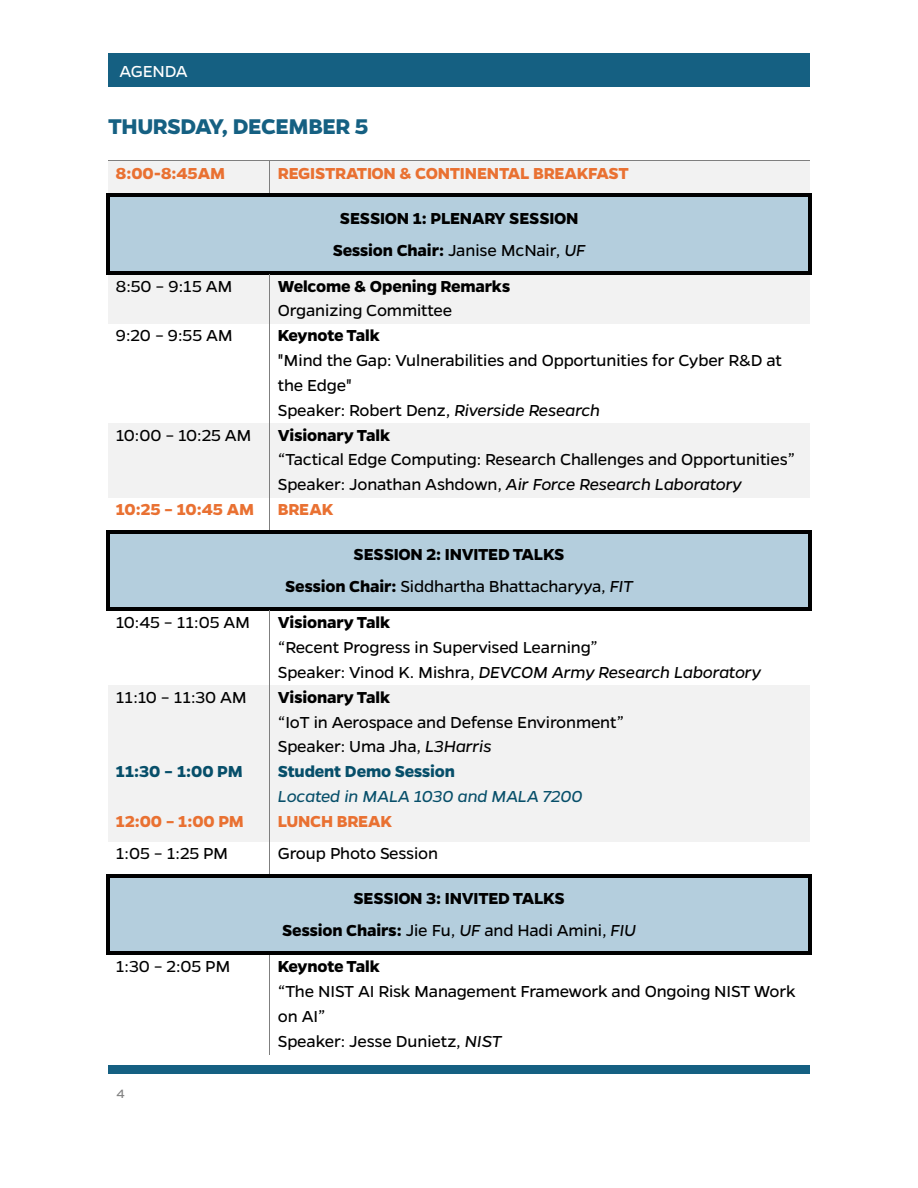
<style>
.page{position:relative;width:918px;height:1188px;background:#fff}
.page>*{position:absolute;margin:0;border:0;box-sizing:border-box;transform-origin:0 0}
.t1{font:700 24.15px "Gentona";letter-spacing:-.02em;color:#156082}
.t2{font:18px/24.9px "Gentona";letter-spacing:-.01em;color:#000}
.t3{font:700 18px/32.4px "Gentona";letter-spacing:-.015em;color:#000;text-align:center}
.t4{font:700 18px "Gentona";letter-spacing:-.01em;color:#e97132}
.t5{font:700 18px "Gentona";letter-spacing:-.01em;color:#074f6a}
.t6{font:italic 18px "Gentona";letter-spacing:-.01em;color:#074f6a}
.t7{font:18px "Gentona";letter-spacing:-.02em;color:#fff}
.t8{font:13.65px "Gentona";color:#808080}
.s1{font-weight:400}
.s2{font-weight:400;font-style:italic}
.s3{font-style:italic}
</style>
<div class="page">
<div style="left:108px;top:1065px;width:351px;height:9px;background:#156082"></div>
<div style="left:459px;top:1065px;width:351px;height:9px;background:#156082"></div>
<div style="left:108px;top:53px;width:702px;height:34px;background:#156082"></div>
<div style="left:108px;top:161px;width:162px;height:33px;background:#f2f2f2"></div>
<div style="left:270px;top:161px;width:540px;height:33px;background:#f2f2f2"></div>
<hr style="left:108px;top:161px;width:162px;height:1px;background:#7f7f7f">
<hr style="left:271px;top:161px;width:539px;height:1px;background:#7f7f7f">
<hr style="left:270px;top:161px;width:1px;height:33px;background:#7f7f7f">
<div style="left:116px;top:197px;width:686px;height:42px;background:#b4cedd"></div>
<div style="left:116px;top:239px;width:686px;height:32px;background:#b4cedd"></div>
<svg style="left:106px;top:194px;width:7px;height:3px"></svg>
<hr style="left:113px;top:194px;width:157px;height:1px;background:#000">
<hr style="left:113px;top:196px;width:157px;height:1px;background:#000">
<hr style="left:273px;top:194px;width:535px;height:1px;background:#000">
<hr style="left:273px;top:196px;width:535px;height:1px;background:#000">
<hr style="left:108px;top:197px;width:1px;height:74px;background:#000">
<hr style="left:106px;top:197px;width:1px;height:74px;background:#000">
<hr style="left:810px;top:197px;width:1px;height:74px;background:#000">
<hr style="left:808px;top:197px;width:1px;height:74px;background:#000">
<div style="left:108px;top:274px;width:162px;height:50px;background:#f2f2f2"></div>
<div style="left:270px;top:274px;width:540px;height:50px;background:#f2f2f2"></div>
<svg style="left:106px;top:271px;width:7px;height:3px"></svg>
<hr style="left:113px;top:271px;width:157px;height:1px;background:#000">
<hr style="left:113px;top:273px;width:157px;height:1px;background:#000">
<hr style="left:273px;top:271px;width:535px;height:1px;background:#000">
<hr style="left:273px;top:273px;width:535px;height:1px;background:#000">
<hr style="left:270px;top:274px;width:1px;height:50px;background:#7f7f7f">
<hr style="left:270px;top:324px;width:1px;height:99px;background:#7f7f7f">
<div style="left:108px;top:423px;width:162px;height:75px;background:#f2f2f2"></div>
<div style="left:270px;top:423px;width:540px;height:75px;background:#f2f2f2"></div>
<hr style="left:270px;top:423px;width:1px;height:75px;background:#7f7f7f">
<hr style="left:270px;top:498px;width:1px;height:32px;background:#7f7f7f">
<div style="left:116px;top:534px;width:686px;height:41px;background:#b4cedd"></div>
<div style="left:116px;top:575px;width:686px;height:32px;background:#b4cedd"></div>
<svg style="left:106px;top:530px;width:7px;height:4px"></svg>
<hr style="left:113px;top:530px;width:157px;height:1px;background:#000">
<hr style="left:113px;top:532px;width:157px;height:2px;background:#000">
<svg style="left:270px;top:530px;width:3px;height:4px"></svg>
<hr style="left:273px;top:530px;width:535px;height:1px;background:#000">
<hr style="left:273px;top:532px;width:535px;height:2px;background:#000">
<svg style="left:808px;top:530px;width:3px;height:4px"></svg>
<hr style="left:108px;top:534px;width:1px;height:73px;background:#000">
<hr style="left:106px;top:534px;width:1px;height:73px;background:#000">
<hr style="left:810px;top:534px;width:1px;height:73px;background:#000">
<hr style="left:808px;top:534px;width:1px;height:73px;background:#000">
<svg style="left:106px;top:607px;width:7px;height:4px"></svg>
<hr style="left:113px;top:607px;width:157px;height:1px;background:#000">
<hr style="left:113px;top:609px;width:157px;height:2px;background:#000">
<svg style="left:270px;top:607px;width:3px;height:4px"></svg>
<hr style="left:273px;top:607px;width:535px;height:1px;background:#000">
<hr style="left:273px;top:609px;width:535px;height:2px;background:#000">
<svg style="left:808px;top:607px;width:3px;height:4px"></svg>
<hr style="left:270px;top:611px;width:1px;height:74px;background:#7f7f7f">
<div style="left:108px;top:685px;width:162px;height:75px;background:#f2f2f2"></div>
<div style="left:270px;top:685px;width:540px;height:75px;background:#f2f2f2"></div>
<hr style="left:270px;top:685px;width:1px;height:75px;background:#7f7f7f">
<div style="left:108px;top:760px;width:162px;height:50px;background:#f2f2f2"></div>
<div style="left:270px;top:760px;width:540px;height:50px;background:#f2f2f2"></div>
<hr style="left:270px;top:760px;width:1px;height:50px;background:#7f7f7f">
<div style="left:108px;top:810px;width:162px;height:32px;background:#f2f2f2"></div>
<div style="left:270px;top:810px;width:540px;height:32px;background:#f2f2f2"></div>
<hr style="left:270px;top:810px;width:1px;height:32px;background:#7f7f7f">
<hr style="left:270px;top:842px;width:1px;height:32px;background:#7f7f7f">
<div style="left:116px;top:878px;width:686px;height:41px;background:#b4cedd"></div>
<div style="left:116px;top:919px;width:686px;height:32px;background:#b4cedd"></div>
<svg style="left:106px;top:874px;width:7px;height:4px"></svg>
<hr style="left:113px;top:874px;width:157px;height:2px;background:#000">
<hr style="left:113px;top:877px;width:157px;height:1px;background:#000">
<svg style="left:270px;top:874px;width:3px;height:4px"></svg>
<hr style="left:273px;top:874px;width:535px;height:2px;background:#000">
<hr style="left:273px;top:877px;width:535px;height:1px;background:#000">
<svg style="left:808px;top:874px;width:3px;height:4px"></svg>
<hr style="left:108px;top:878px;width:1px;height:73px;background:#000">
<hr style="left:106px;top:878px;width:1px;height:73px;background:#000">
<hr style="left:810px;top:878px;width:1px;height:73px;background:#000">
<hr style="left:808px;top:878px;width:1px;height:73px;background:#000">
<svg style="left:106px;top:951px;width:7px;height:4px"></svg>
<hr style="left:113px;top:951px;width:157px;height:2px;background:#000">
<hr style="left:113px;top:954px;width:157px;height:1px;background:#000">
<svg style="left:270px;top:951px;width:3px;height:4px"></svg>
<hr style="left:273px;top:951px;width:535px;height:2px;background:#000">
<hr style="left:273px;top:954px;width:535px;height:1px;background:#000">
<svg style="left:808px;top:951px;width:3px;height:4px"></svg>
<hr style="left:270px;top:955px;width:1px;height:99px;background:#7f7f7f">
<p class="t7" style="left:120px;top:60px;width:70px">AGENDA</p>
<h1 class="t1" style="left:108px;top:110px;width:262px">THURSDAY, DECEMBER 5</h1>
<p class="t4" style="left:116px;top:161px;width:111px">8:00-8:45AM</p>
<p class="t4" style="left:278px;top:161px;width:352px">REGISTRATION &amp; CONTINENTAL BREAKFAST</p>
<p class="t3" style="left:333px;top:201px;width:254px">SESSION 1: PLENARY SESSION<br>Session Chair: <span class="s1">Janise McNair,</span> <span class="s2">UF</span></p>
<p class="t2" style="left:116px;top:272px;width:118px">8:50 – 9:15 AM</p>
<p class="t3" style="left:278px;top:269px;width:234px">Welcome &amp; Opening Remarks</p>
<p class="t2" style="left:278px;top:297px;width:176px">Organizing Committee</p>
<p class="t2" style="left:116px;top:322px;width:118px">9:20 – 9:55 AM</p>
<p class="t3" style="left:278px;top:318px;width:104px">Keynote Talk</p>
<p class="t2" style="left:278px;top:347px;width:506px">"Mind the Gap: Vulnerabilities and Opportunities for Cyber R&amp;D at the Edge"<br>Speaker: Robert Denz, <span class="s3">Riverside Research</span></p>
<p class="t2" style="left:116px;top:422px;width:137px">10:00 – 10:25 AM</p>
<p class="t3" style="left:278px;top:418px;width:114px">Visionary Talk</p>
<p class="t2" style="left:278px;top:446px;width:519px">“Tactical Edge Computing: Research Challenges and Opportunities”<br>Speaker: Jonathan Ashdown, <span class="s3">Air Force Research Laboratory</span></p>
<p class="t4" style="left:116px;top:498px;width:140px">10:25 – 10:45 AM</p>
<p class="t4" style="left:278px;top:498px;width:57px">BREAK</p>
<p class="t3" style="left:285px;top:537px;width:349px">SESSION 2: INVITED TALKS<br>Session Chair: <span class="s1">Siddhartha Bhattacharyya,</span> <span class="s2">FIT</span></p>
<p class="t2" style="left:116px;top:609px;width:136px">10:45 – 11:05 AM</p>
<p class="t3" style="left:278px;top:605px;width:114px">Visionary Talk</p>
<p class="t2" style="left:278px;top:634px;width:484px">“Recent Progress in Supervised Learning”<br>Speaker: Vinod K. Mishra, <span class="s3">DEVCOM Army Research Laboratory</span></p>
<p class="t2" style="left:116px;top:684px;width:133px">11:10 – 11:30 AM</p>
<p class="t3" style="left:278px;top:680px;width:114px">Visionary Talk</p>
<p class="t2" style="left:278px;top:708px;width:348px">“IoT in Aerospace and Defense Environment”<br>Speaker: Uma Jha, <span class="s3">L3Harris</span></p>
<p class="t5" style="left:116px;top:760px;width:128px">11:30 – 1:00 PM</p>
<p class="t5" style="left:278px;top:760px;width:179px">Student Demo Session</p>
<p class="t6" style="left:278px;top:785px;width:306px">Located in MALA 1030 and MALA 7200</p>
<p class="t4" style="left:116px;top:809px;width:130px">12:00 – 1:00 PM</p>
<p class="t4" style="left:278px;top:809px;width:116px">LUNCH BREAK</p>
<p class="t2" style="left:116px;top:840px;width:114px">1:05 – 1:25 PM</p>
<p class="t2" style="left:278px;top:840px;width:162px">Group Photo Session</p>
<p class="t3" style="left:282px;top:881px;width:355px">SESSION 3: INVITED TALKS<br>Session Chairs: <span class="s1">Jie Fu,</span> <span class="s2">UF</span> <span class="s1">and Hadi Amini,</span> <span class="s2">FIU</span></p>
<p class="t2" style="left:116px;top:953px;width:116px">1:30 – 2:05 PM</p>
<p class="t3" style="left:278px;top:950px;width:104px">Keynote Talk</p>
<p class="t2" style="left:278px;top:978px;width:519px">“The NIST AI Risk Management Framework and Ongoing NIST Work on AI”<br>Speaker: Jesse Dunietz, <span class="s3">NIST</span></p>
<p class="t8" style="left:117px;top:1085px;width:10px">4</p>
</div>
